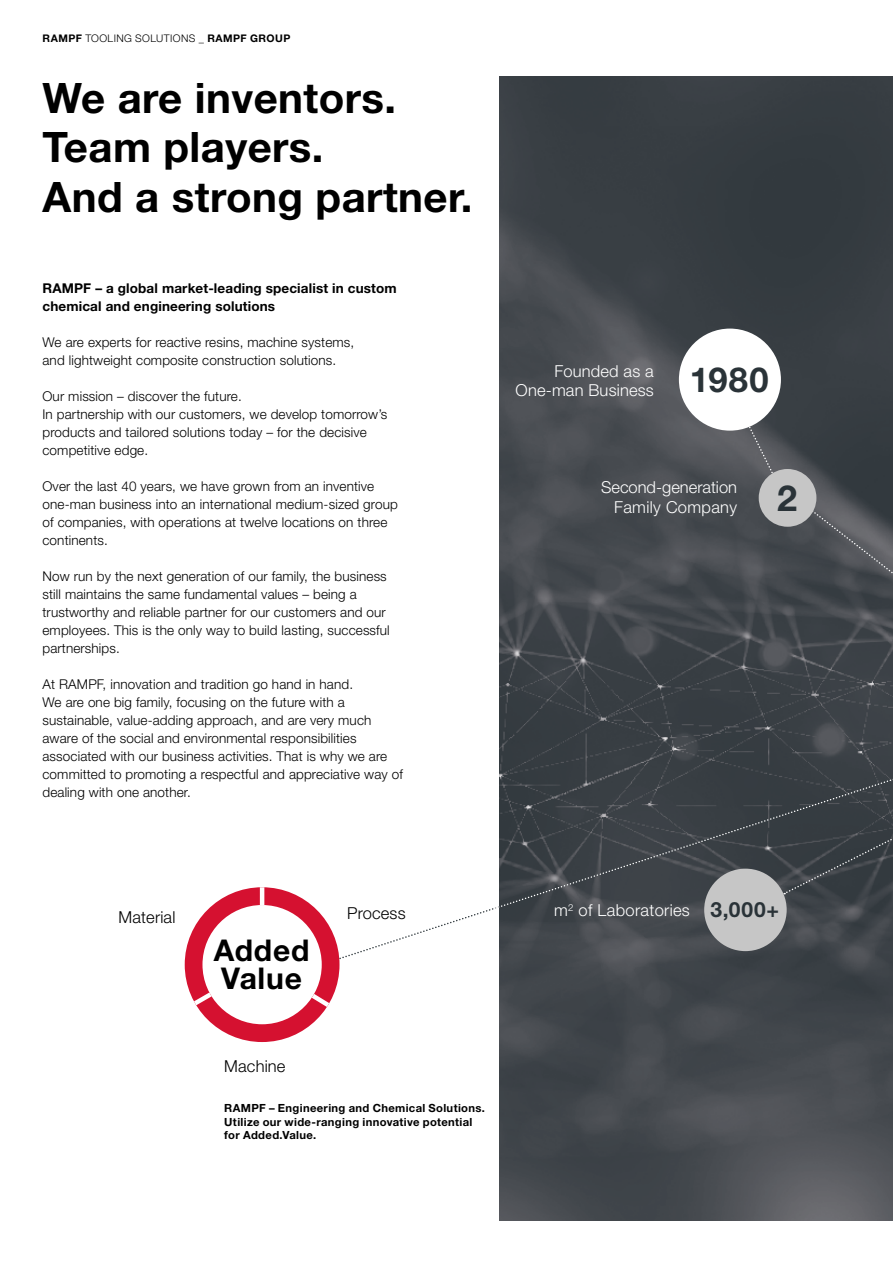
<style>
.page{position:relative;width:893px;height:1263px;background:#fff}
.page>*{position:absolute;margin:0;border:0;box-sizing:border-box;transform-origin:0 0}
.t1{font:700 42px/49.5px "Helvetica Neue LT Std";letter-spacing:.01em;color:#000}
.t2{font:700 36px "Helvetica Neue LT Std";color:#2a3338}
.t3{font:700 34.5px "Helvetica Neue LT Std";color:#2a3338}
.t4{font:700 30px/28.5px "Helvetica Neue LT Std";letter-spacing:.025em;color:#000}
.t5{font:700 21px "Helvetica Neue LT Std";color:#2a3338}
.t6{font:300 16.5px/19.8px "Helvetica Neue LT Std";letter-spacing:.01em;color:#fff;text-align:right}
.t7{font:300 16.5px "Helvetica Neue LT Std";letter-spacing:.01em;color:#000}
.t8{font:300 13.5px/18px "Helvetica Neue LT Std";letter-spacing:.01em;color:#000}
.t9{font:700 13.5px/18px "Helvetica Neue LT Std";letter-spacing:.01em;color:#000}
.t10{font:700 11.25px/13.5px "Helvetica Neue LT Std";letter-spacing:.03em;color:#000}
.t11{font:300 10.5px "Helvetica Neue LT Std";letter-spacing:.035em;color:#000}
.s1{font-weight:700}
</style>
<div class="page">
<img style="left:499px;top:77px;width:394px;height:1143px">
<svg style="left:727px;top:382px;width:166px;height:293px;background:#44484d"></svg>
<svg style="left:339px;top:907px;width:548px;height:54px"></svg>
<svg style="left:497px;top:737px;width:396px;height:172px;background:#3f444a"></svg>
<svg style="left:784px;top:769px;width:109px;height:125px;background:#3a4045"></svg>
<svg style="left:185px;top:887px;width:154px;height:155px"></svg>
<div style="left:679px;top:329px;width:102px;height:102px;background:#fff;border-radius:50%"></div>
<div style="left:759px;top:469px;width:57px;height:58px;background:#c6c6c6;border-radius:50%"></div>
<div style="left:704px;top:869px;width:83px;height:82px;background:#c6c6c6;border-radius:50%"></div>
<p class="t11" style="left:43px;top:31px;width:249px"><span class="s1">RAMPF</span> TOOLING SOLUTIONS _ <span class="s1">RAMPF GROUP</span></p>
<h1 class="t1" style="left:43px;top:72px;width:432px">We are inventors.<br>Team players.<br>And a strong partner.</h1>
<p class="t9" style="left:43px;top:278px;width:356px">RAMPF – a global market-leading specialist in custom chemical and engineering solutions</p>
<p class="t8" style="left:43px;top:332px;width:313px">We are experts for reactive resins, machine systems, and lightweight composite construction solutions.</p>
<p class="t8" style="left:43px;top:386px;width:346px">Our mission – discover the future.<br>In partnership with our customers, we develop tomorrow’s products and tailored solutions today – for the decisive competitive edge.</p>
<p class="t8" style="left:43px;top:476px;width:357px">Over the last 40 years, we have grown from an inventive one-man business into an international medium-sized group of companies, with operations at twelve locations on three continents.</p>
<p class="t8" style="left:43px;top:566px;width:349px">Now run by the next generation of our family, the business still maintains the same fundamental values – being a trustworthy and reliable partner for our customers and our employees. This is the only way to build lasting, successful partnerships.</p>
<p class="t8" style="left:43px;top:674px;width:362px">At RAMPF, innovation and tradition go hand in hand.<br>We are one big family, focusing on the future with a sustainable, value-adding approach, and are very much aware of the social and environmental responsibilities associated with our business activities. That is why we are committed to promoting a respectful and appreciative way of dealing with one another.</p>
<p class="t6" style="left:516px;top:360px;width:140px">Founded as a<br>One-man Business</p>
<h3 class="t3" style="left:690px;top:358px;width:80px">1980</h3>
<p class="t6" style="left:601px;top:477px;width:138px">Second-generation<br>Family Company</p>
<h2 class="t2" style="left:777px;top:476px;width:22px">2</h2>
<p class="t7" style="left:119px;top:907px;width:58px">Material</p>
<h3 class="t4" style="left:214px;top:935px;width:97px">Added<br>Value</h3>
<p class="t7" style="left:224px;top:1056px;width:63px">Machine</p>
<p class="t7" style="left:347px;top:903px;width:60px">Process</p>
<p class="t10" style="left:224px;top:1101px;width:262px">RAMPF – Engineering and Chemical Solutions.<br>Utilize our wide-ranging innovative potential for Added.Value.</p>
<p class="t6" style="left:554px;top:900px;width:137px">m<sup>2</sup> of Laboratories</p>
<h3 class="t5" style="left:710px;top:897px;width:70px">3,000+</h3>
</div>
